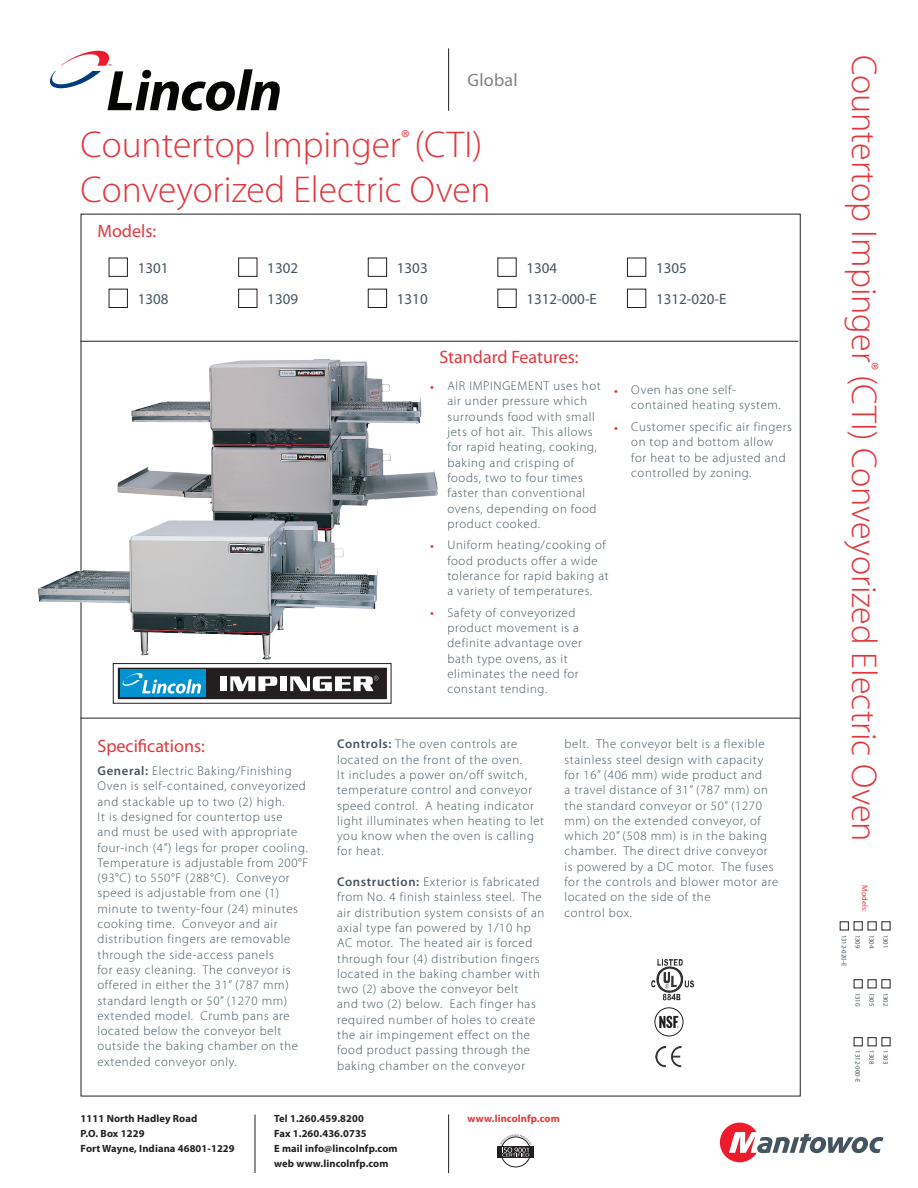
<style>
.page{position:relative;width:918px;height:1188px;background:#fff}
.page>*{position:absolute;margin:0;border:0;box-sizing:border-box;transform-origin:0 0}
.t1{font:300 37.5px/45px "Myriad Pro";color:#e1373d}
.t2{font:300 36px "Myriad Pro";color:#e1373d}
.t3{font:18px "Myriad Pro";color:#e1373d}
.t4{font:18px "Myriad Pro";letter-spacing:.01em;color:#808285}
.t5{font:15px "Myriad Pro";color:#45555f}
.t6{font:300 12.75px/15.3px "Myriad Pro";letter-spacing:.05em;color:#45555f}
.t7{font:700 10.5px/15px "Myriad Pro";letter-spacing:.01em;color:#231f20}
.t8{font:700 10.5px "Myriad Pro";letter-spacing:.01em;color:#e1373d}
.t9{font:8.1px "Myriad Pro";color:#e1373d}
.t10{font:6.75px "Myriad Pro";color:#45555f}
.s1{font-weight:600}
.s2{font-weight:400;font-size:13.5px;color:#e1373d}
</style>
<div class="page">
<hr style="left:448px;top:48px;width:1px;height:63px;background:#231f20">
<svg style="left:50px;top:50px;width:230px;height:61px"></svg>
<div style="left:882px;top:1037px;width:8px;height:9px;border:1px solid #231f20"></div>
<div style="left:868px;top:1037px;width:8px;height:9px;border:1px solid #231f20"></div>
<div style="left:854px;top:1037px;width:8px;height:9px;border:1px solid #231f20"></div>
<div style="left:840px;top:922px;width:9px;height:8px;border:1px solid #231f20"></div>
<hr style="left:255px;top:1115px;width:1px;height:58px;background:#231f20">
<hr style="left:448px;top:1115px;width:1px;height:58px;background:#231f20">
<hr style="left:81px;top:341px;width:717px;height:1px;background:#231f20">
<hr style="left:81px;top:718px;width:719px;height:1px;background:#231f20">
<div style="left:498px;top:1146px;width:36px;height:12px;background:#231f20"></div>
<div style="left:500px;top:1137px;width:31px;height:30px;border:1px solid #231f20;border-radius:50%"></div>
<svg style="left:500px;top:1134px;width:32px;height:23px"></svg>
<div style="left:113px;top:663px;width:278px;height:41px;border:1px solid #231f20"></div>
<div style="left:117px;top:667px;width:270px;height:33px;background:#231f20"></div>
<div style="left:117px;top:667px;width:271px;height:33px;border:1px solid #fff"></div>
<div style="left:120px;top:670px;width:85px;height:27px;background:#0093d0"></div>
<svg style="left:122px;top:673px;width:79px;height:21px"></svg>
<div style="left:220px;top:676px;width:7px;height:15px;background:#fff"></div>
<svg style="left:230px;top:676px;width:47px;height:15px"></svg>
<div style="left:280px;top:676px;width:7px;height:15px;background:#fff"></div>
<svg style="left:290px;top:676px;width:89px;height:15px"></svg>
<svg style="left:720px;top:1123px;width:164px;height:39px"></svg>
<div style="left:109px;top:258px;width:19px;height:19px;border:1px solid #231f20"></div>
<div style="left:238px;top:258px;width:19px;height:19px;border:1px solid #231f20"></div>
<div style="left:368px;top:258px;width:19px;height:19px;border:1px solid #231f20"></div>
<div style="left:497px;top:258px;width:20px;height:19px;border:1px solid #231f20"></div>
<div style="left:627px;top:258px;width:19px;height:19px;border:1px solid #231f20"></div>
<div style="left:109px;top:289px;width:19px;height:19px;border:1px solid #231f20"></div>
<div style="left:238px;top:289px;width:19px;height:19px;border:1px solid #231f20"></div>
<div style="left:368px;top:289px;width:19px;height:19px;border:1px solid #231f20"></div>
<div style="left:497px;top:289px;width:20px;height:19px;border:1px solid #231f20"></div>
<div style="left:627px;top:289px;width:19px;height:19px;border:1px solid #231f20"></div>
<img style="left:117px;top:359px;width:321px;height:149px">
<img style="left:38px;top:508px;width:346px;height:156px">
<img style="left:651px;top:959px;width:44px;height:42px">
<div style="left:655px;top:1008px;width:28px;height:28px;border:1px solid #231f20;border-radius:50%"></div>
<svg style="left:659px;top:1016px;width:20px;height:12px"></svg>
<img style="left:655px;top:1045px;width:27px;height:23px">
<h3 class="t4" style="left:468px;top:69px;width:52px">Global</h3>
<h1 class="t1" style="left:81px;top:123px;width:412px">Countertop Impinger<sup>®</sup> (CTI)<br>Conveyorized Electric Oven</h1>
<h3 class="t3" style="left:98px;top:219px;width:60px">Models:</h3>
<p class="t5" style="left:138px;top:259px;width:32px">1301</p>
<p class="t5" style="left:267px;top:259px;width:32px">1302</p>
<p class="t5" style="left:397px;top:259px;width:32px">1303</p>
<p class="t5" style="left:527px;top:259px;width:32px">1304</p>
<p class="t5" style="left:656px;top:259px;width:32px">1305</p>
<p class="t5" style="left:138px;top:290px;width:32px">1308</p>
<p class="t5" style="left:267px;top:290px;width:32px">1309</p>
<p class="t5" style="left:397px;top:290px;width:32px">1310</p>
<p class="t5" style="left:527px;top:290px;width:72px">1312-000-E</p>
<p class="t5" style="left:656px;top:290px;width:72px">1312-020-E</p>
<h3 class="t3" style="left:439px;top:346px;width:141px">Standard Features:</h3>
<h3 class="t3" style="left:98px;top:735px;width:109px">Specifications:</h3>
<p class="t6" style="left:98px;top:763px;width:213px"><span class="s1">General:</span> Electric Baking/Finishing Oven is self-contained, conveyorized and stackable up to two (2) high.<br>It is designed for countertop use<br>and must be used with appropriate four-inch (4”) legs for proper cooling.<br>Temperature is adjustable from 200°F (93°C) to 550°F (288°C). Conveyor speed is adjustable from one (1) minute to twenty-four (24) minutes cooking time. Conveyor and air distribution fingers are removable through the side-access panels<br>for easy cleaning. The conveyor is offered in either the 31” (787 mm) standard length or 50” (1270 mm) extended model. Crumb pans are located below the conveyor belt outside the baking chamber on the extended conveyor only.</p>
<p class="t6" style="left:447px;top:378px;width:155px;text-indent:-17px"><span class="s2">•</span> AIR IMPINGEMENT uses hot air under pressure which surrounds food with small jets of hot air. This allows for rapid heating, cooking, baking and crisping of foods, two to four times faster than conventional ovens, depending on food product cooked.</p>
<p class="t6" style="left:447px;top:538px;width:163px;text-indent:-17px"><span class="s2">•</span> Uniform heating/cooking of food products offer a wide tolerance for rapid baking at a variety of temperatures.</p>
<p class="t6" style="left:447px;top:605px;width:136px;text-indent:-17px"><span class="s2">•</span> Safety of conveyorized product movement is a definite advantage over bath type ovens, as it eliminates the need for constant tending.</p>
<p class="t6" style="left:631px;top:382px;width:151px;text-indent:-17px"><span class="s2">•</span> Oven has one self&shy;contained heating system.</p>
<p class="t6" style="left:631px;top:419px;width:162px;text-indent:-17px"><span class="s2">•</span> Customer specific air fingers on top and bottom allow<br>for heat to be adjusted and controlled by zoning.</p>
<p class="t6" style="left:337px;top:737px;width:209px"><span class="s1">Controls:</span> The oven controls are located on the front of the oven.<br>It includes a power on/off switch, temperature control and conveyor speed control. A heating indicator light illuminates when heating to let you know when the oven is calling for heat.</p>
<p class="t6" style="left:337px;top:874px;width:209px"><span class="s1">Construction:</span> Exterior is fabricated from No. 4 finish stainless steel. The air distribution system consists of an axial type fan powered by 1/10 hp AC motor. The heated air is forced through four (4) distribution fingers located in the baking chamber with two (2) above the conveyor belt<br>and two (2) below. Each finger has required number of holes to create the air impingement effect on the food product passing through the baking chamber on the conveyor</p>
<p class="t6" style="left:565px;top:737px;width:215px">belt. The conveyor belt is a flexible stainless steel design with capacity for 16” (406 mm) wide product and<br>a travel distance of 31” (787 mm) on the standard conveyor or 50” (1270 mm) on the extended conveyor, of which 20” (508 mm) is in the baking chamber. The direct drive conveyor is powered by a DC motor. The fuses for the controls and blower motor are located on the side of the<br>control box.</p>
<p class="t7" style="left:81px;top:1111px;width:156px">1111 North Hadley Road<br>P.O. Box 1229<br>Fort Wayne, Indiana 46801-1229</p>
<p class="t7" style="left:274px;top:1111px;width:125px">Tel 1.260.459.8200<br>Fax 1.260.436.0735<br>E mail info@lincolnfp.com web www.lincolnfp.com</p>
<p class="t8" style="left:468px;top:1112px;width:94px">www.lincolnfp.com</p>
<h2 class="t2" style="left:884px;top:55px;width:789px;rotate:90deg">Countertop Impinger<sup>®</sup> (CTI) Conveyorized Electric Oven</h2>
<p class="t9" style="left:870px;top:885px;width:28px;rotate:90deg">Models:</p>
<p class="t10" style="left:848px;top:935px;width:33px;rotate:90deg">1312-020-E</p>
<p class="t10" style="left:862px;top:935px;width:15px;rotate:90deg">1309</p>
<p class="t10" style="left:876px;top:935px;width:15px;rotate:90deg">1304</p>
<p class="t10" style="left:890px;top:935px;width:15px;rotate:90deg">1301</p>
<p class="t10" style="left:862px;top:993px;width:15px;rotate:90deg">1310</p>
<p class="t10" style="left:876px;top:993px;width:15px;rotate:90deg">1305</p>
<p class="t10" style="left:890px;top:993px;width:15px;rotate:90deg">1302</p>
<p class="t10" style="left:862px;top:1050px;width:33px;rotate:90deg">1312-000-E</p>
<p class="t10" style="left:876px;top:1050px;width:15px;rotate:90deg">1308</p>
<p class="t10" style="left:890px;top:1050px;width:15px;rotate:90deg">1303</p>
</div>
